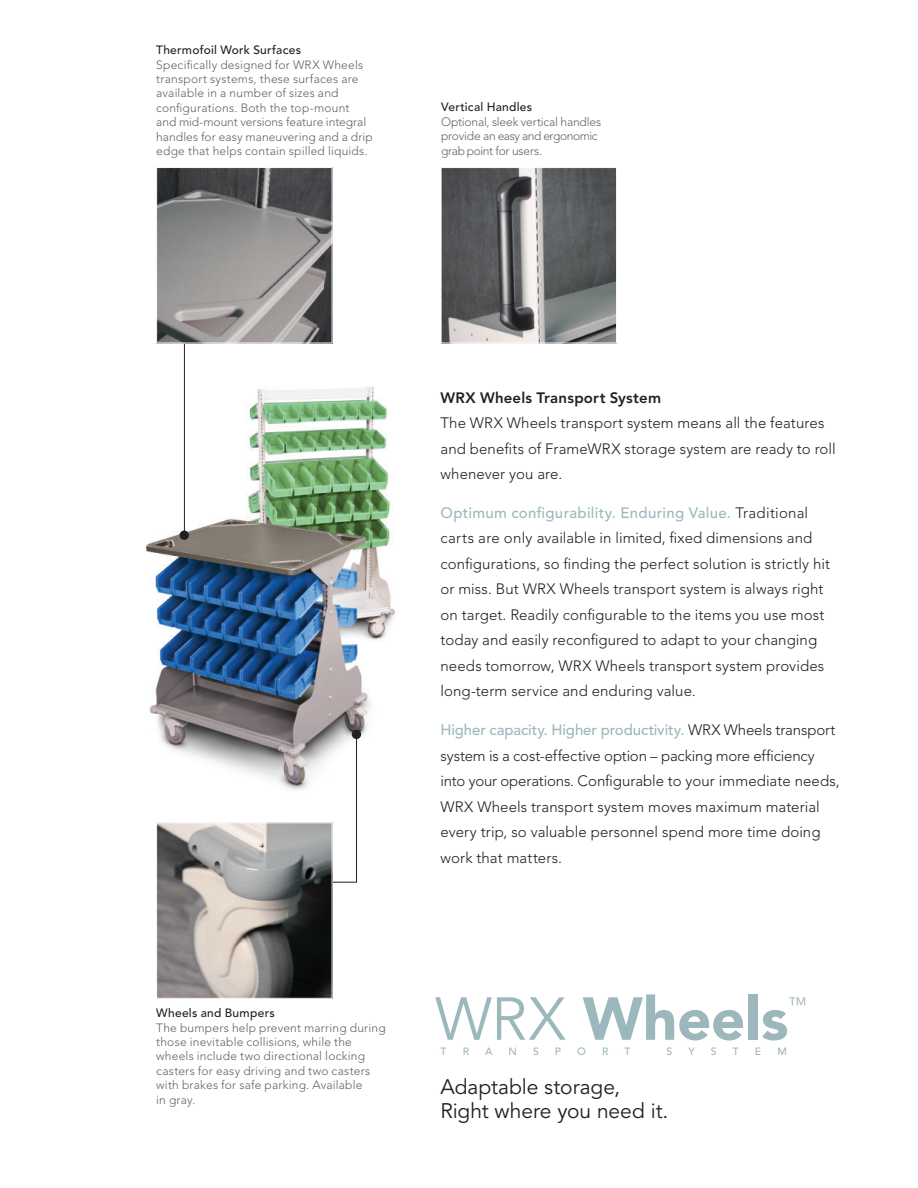
<style>
.page{position:relative;width:918px;height:1188px;background:#fff}
.page>*{position:absolute;margin:0;border:0;box-sizing:border-box;transform-origin:0 0}
.t1{font:900 60px "Avenir";color:#9db8bc}
.t2{font:21px "Avenir";letter-spacing:-.005em;color:#231f20}
.t3{font:300 19.2px "Avenir";color:#9db8bc}
.Subheads{font:300 15px/25.5px "Avenir";letter-spacing:.005em;color:#231f20}
.Body_Copy{font:300 15px/25.5px "Avenir";letter-spacing:.005em;color:#231f20}
.Subheads-2{font:800 15px "Avenir";letter-spacing:.01em;color:#231f20}
.Caption_text{font:300 12px/14.4px "Avenir";letter-spacing:.015em;color:#636366}
.Caption_text-2{font:300 12px/14.4px "Avenir";letter-spacing:-.02em;color:#636366}
.Caption_title{font:500 12px "Avenir";letter-spacing:.02em;color:#231f20}
.t4{font:500 10.5px "Avenir";color:#9db8bc}
.s1{font-weight:500;color:#9db8bc}
.s2{font-weight:400}
</style>
<div class="page">
<img style="left:145px;top:316px;width:321px;height:474px">
<img style="left:443px;top:169px;width:172px;height:172px">
<div style="left:441px;top:167px;width:176px;height:176px;border:1px solid #fff"></div>
<svg style="left:319px;top:734px;width:38px;height:149px"></svg>
<div style="left:352px;top:730px;width:9px;height:9px;background:#231f20;border-radius:50%"></div>
<img style="left:158px;top:824px;width:172px;height:173px">
<div style="left:156px;top:822px;width:176px;height:177px;border:1px solid #fff"></div>
<svg style="left:184px;top:343px;width:55px;height:194px"></svg>
<div style="left:180px;top:531px;width:9px;height:9px;background:#231f20;border-radius:50%"></div>
<img style="left:158px;top:169px;width:172px;height:172px">
<div style="left:156px;top:167px;width:176px;height:176px;border:1px solid #fff"></div>
<p class="Caption_title" style="left:156px;top:43px;width:146px">Thermofoil Work Surfaces</p>
<p class="Caption_text" style="left:156px;top:57px;width:218px">Specifically designed for WRX Wheels transport systems, these surfaces are available in a number of sizes and configurations. Both the top-mount<br>and mid-mount versions feature integral handles for easy maneuvering and a drip edge that helps contain spilled liquids.</p>
<p class="Caption_title" style="left:441px;top:100px;width:93px">Vertical Handles</p>
<p class="Caption_text-2" style="left:441px;top:115px;width:162px">Optional, sleek vertical handles provide an easy and ergonomic grab point for users.</p>
<p class="Subheads-2" style="left:440px;top:389px;width:222px">WRX Wheels Transport System</p>
<p class="Body_Copy" style="left:440px;top:411px;width:397px">The WRX Wheels transport system means all the features and benefits of FrameWRX storage system are ready to roll whenever you are.</p>
<p class="Subheads" style="left:440px;top:500px;width:391px"><span class="s1">Optimum configurability. Enduring Value.</span> Traditional carts are only available in limited, fixed dimensions and configurations, so finding the perfect solution is strictly hit or miss. But WRX Wheels transport system is always right on target. Readily configurable to the items you use most today and easily reconfigured to adapt to your changing needs tomorrow, WRX Wheels transport system provides long-term service and enduring value.</p>
<p class="Subheads" style="left:440px;top:717px;width:401px"><span class="s1">Higher capacity. Higher productivity.</span> WRX Wheels transport system is a cost-effective option – packing more efficiency into your operations. Configurable to your immediate needs, WRX Wheels transport system moves maximum material every trip, so valuable personnel spend more time doing work that matters.</p>
<p class="Caption_title" style="left:156px;top:1006px;width:120px">Wheels and Bumpers</p>
<p class="Caption_text" style="left:156px;top:1020px;width:231px">The bumpers help prevent marring during those inevitable collisions, while the wheels include two directional locking casters for easy driving and two casters with brakes for safe parking. Available<br>in gray.</p>
<p class="t1" style="left:435px;top:983px;width:355px"><span class="s2">WRX</span> Wheels</p>
<p class="t3" style="left:788px;top:993px;width:21px">™</p>
<p class="t4" style="left:441px;top:1045px;width:8px">T</p>
<p class="t4" style="left:463px;top:1045px;width:8px">R</p>
<p class="t4" style="left:485px;top:1045px;width:9px">A</p>
<p class="t4" style="left:509px;top:1045px;width:10px">N</p>
<p class="t4" style="left:533px;top:1045px;width:7px">S</p>
<p class="t4" style="left:555px;top:1045px;width:8px">P</p>
<p class="t4" style="left:577px;top:1045px;width:10px">O</p>
<p class="t4" style="left:602px;top:1045px;width:8px">R</p>
<p class="t4" style="left:624px;top:1045px;width:8px">T</p>
<p class="t4" style="left:666px;top:1045px;width:7px">S</p>
<p class="t4" style="left:688px;top:1045px;width:8px">Y</p>
<p class="t4" style="left:711px;top:1045px;width:7px">S</p>
<p class="t4" style="left:733px;top:1045px;width:8px">T</p>
<p class="t4" style="left:755px;top:1045px;width:8px">E</p>
<p class="t4" style="left:777px;top:1045px;width:11px">M</p>
<p class="t2" style="left:440px;top:1075px;width:181px">Adaptable storage,</p>
<p class="t2" style="left:440px;top:1099px;width:229px">Right where you need it.</p>
</div>
